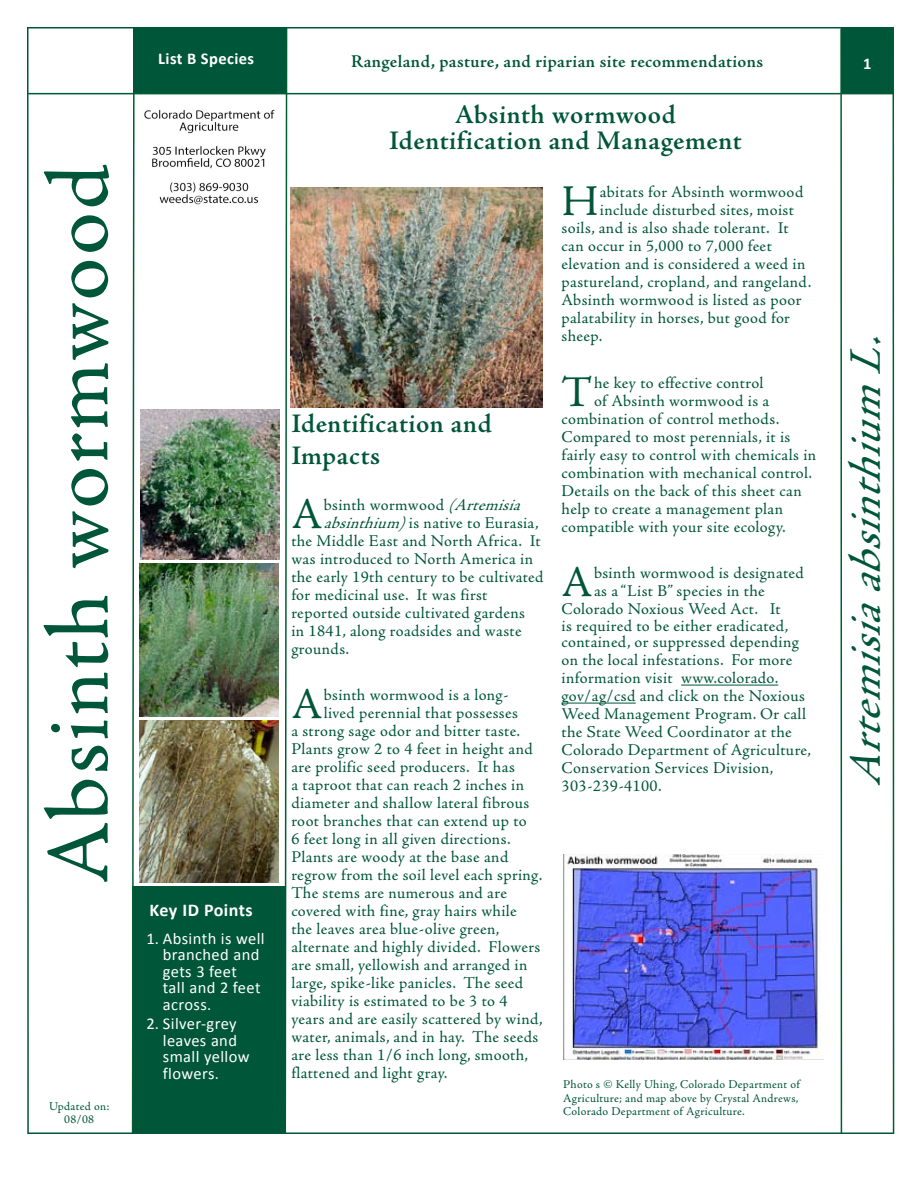
<style>
.page{position:relative;width:918px;height:1188px;background:#fff}
.page>*{position:absolute;margin:0;border:0;box-sizing:border-box;transform-origin:0 0}
.t1{font:90px "Adobe Jenson Pro";letter-spacing:.02em;color:#005639}
.t2{font:italic 45px "Adobe Jenson Pro";color:#005639}
.t3{font:43.95px "Adobe Jenson Pro";color:#005639}
.t4{font:600 27px/32.4px "Adobe Jenson Pro";letter-spacing:.02em;color:#005639}
.t5{font:600 18px "Adobe Jenson Pro";letter-spacing:.02em;color:#005639}
.t6{font:700 18px "Calibri";letter-spacing:.02em;color:#fff}
.t7{font:16.5px/18px "Adobe Jenson Pro";letter-spacing:.02em;color:#005639}
.t8{font:16.5px/16.5px "Calibri";letter-spacing:.025em;color:#fff}
.t9{font:700 16.5px "Calibri";letter-spacing:.025em;color:#fff}
.t10{font:12px/13.5px "Adobe Jenson Pro";letter-spacing:.02em;color:#005639;text-align:justify}
.t11{font:12px/13.5px "Adobe Jenson Pro";letter-spacing:.025em;color:#005739;text-align:center}
.s1{font-style:italic}
</style>
<div class="page">
<svg style="left:284px;top:28px;width:4px;height:1104px"></svg>
<div style="left:132px;top:886px;width:154px;height:248px;background:#005639"></div>
<svg style="left:131px;top:28px;width:4px;height:1104px"></svg>
<hr style="left:840px;top:28px;width:2px;height:1106px;background:#005d33">
<hr style="left:28px;top:93px;width:865px;height:1px;background:#005d33">
<div style="left:134px;top:27px;width:152px;height:66px;background:#005639"></div>
<div style="left:841px;top:28px;width:52px;height:66px;background:#005639"></div>
<hr style="left:681px;top:685px;width:97px;height:1px;background:#005639">
<hr style="left:562px;top:703px;width:74px;height:1px;background:#005639">
<hr style="left:27px;top:27px;width:867px;height:1px;background:#005639">
<hr style="left:28px;top:1132px;width:866px;height:2px;background:#005639">
<hr style="left:893px;top:28px;width:1px;height:1106px;background:#005d33">
<hr style="left:27px;top:27px;width:2px;height:1107px;background:#005639">
<img style="left:563px;top:855px;width:261px;height:205px">
<img style="left:141px;top:409px;width:138px;height:151px">
<img style="left:291px;top:187px;width:251px;height:220px">
<img style="left:140px;top:564px;width:138px;height:152px">
<img style="left:140px;top:720px;width:139px;height:163px">
<img style="left:144px;top:109px;width:131px;height:96px">
<h1 class="t1" style="left:28px;top:885px;width:722px;rotate:-90deg">Absinth wormwood</h1>
<p class="t11" style="left:49px;top:1099px;width:62px">Updated on:<br>08/08</p>
<p class="t9" style="left:158px;top:48px;width:98px">List B Species</p>
<p class="t5" style="left:351px;top:51px;width:414px">Rangeland, pasture, and riparian site recommendations</p>
<p class="t6" style="left:150px;top:899px;width:104px">Key ID Points</p>
<p class="t8" style="left:163px;top:929px;width:103px;text-indent:-16px">1. Absinth is well branched and gets 3 feet<br>tall and 2 feet across.</p>
<p class="t8" style="left:163px;top:1015px;width:88px;text-indent:-16px">2. Silver-grey leaves and small yellow flowers.</p>
<h3 class="t4" style="left:389px;top:102px;width:354px;line-height:26.2px;text-align:center">Absinth wormwood<br>Identification and Management</h3>
<h3 class="t3" style="left:562px;top:176px;width:39px">H</h3>
<p class="t7" style="left:600px;top:183px;width:205px">abitats for Absinth wormwood</p>
<p class="t7" style="left:600px;top:201px;width:196px">include disturbed sites, moist</p>
<p class="t7" style="left:562px;top:219px;width:228px">soils, and is also shade tolerant. It</p>
<p class="t7" style="left:562px;top:237px;width:212px">can occur in 5,000 to 7,000 feet</p>
<p class="t7" style="left:562px;top:255px;width:245px">elevation and is considered a weed in</p>
<p class="t7" style="left:562px;top:273px;width:251px">pastureland, cropland, and rangeland.</p>
<p class="t7" style="left:562px;top:291px;width:241px">Absinth wormwood is listed as poor</p>
<p class="t7" style="left:562px;top:309px;width:230px">palatability in horses, but good for</p>
<p class="t7" style="left:562px;top:327px;width:42px">sheep.</p>
<h3 class="t3" style="left:562px;top:367px;width:33px">T</h3>
<p class="t7" style="left:594px;top:374px;width:171px">he key to effective control</p>
<p class="t7" style="left:594px;top:392px;width:177px">of Absinth wormwood is a</p>
<p class="t7" style="left:562px;top:410px;width:219px">combination of control methods.</p>
<p class="t7" style="left:562px;top:428px;width:230px">Compared to most perennials, it is</p>
<p class="t7" style="left:562px;top:446px;width:256px">fairly easy to control with chemicals in</p>
<p class="t7" style="left:562px;top:464px;width:252px">combination with mechanical control.</p>
<p class="t7" style="left:562px;top:482px;width:242px">Details on the back of this sheet can</p>
<p class="t7" style="left:562px;top:500px;width:223px">help to create a management plan</p>
<p class="t7" style="left:562px;top:518px;width:226px">compatible with your site ecology.</p>
<h3 class="t3" style="left:562px;top:558px;width:33px">A</h3>
<p class="t7" style="left:594px;top:565px;width:211px">bsinth wormwood is designated</p>
<h3 class="t4" style="left:291px;top:408px;width:202px">Identification and<br>Impacts</h3>
<h3 class="t3" style="left:291px;top:489px;width:33px">A</h3>
<p class="t7" style="left:324px;top:496px;width:204px">bsinth wormwood <span class="s1">(Artemisia</span></p>
<p class="t7" style="left:324px;top:514px;width:217px"><span class="s1">absinthium)</span>is native to Eurasia,</p>
<p class="t7" style="left:291px;top:532px;width:251px">the Middle East and North Africa. It</p>
<p class="t7" style="left:291px;top:550px;width:243px">was introduced to North America in</p>
<p class="t7" style="left:291px;top:568px;width:254px">the early 19th century to be cultivated</p>
<p class="t7" style="left:291px;top:586px;width:198px">for medicinal use. It was first</p>
<p class="t7" style="left:291px;top:604px;width:235px">reported outside cultivated gardens</p>
<p class="t7" style="left:291px;top:622px;width:232px">in 1841, along roadsides and waste</p>
<p class="t7" style="left:291px;top:640px;width:59px">grounds.</p>
<h3 class="t3" style="left:291px;top:680px;width:33px">A</h3>
<p class="t7" style="left:324px;top:687px;width:186px">bsinth wormwood is a long-</p>
<p class="t7" style="left:594px;top:583px;width:172px">as a “List B” species in the</p>
<p class="t7" style="left:562px;top:601px;width:221px">Colorado Noxious Weed Act. It</p>
<p class="t7" style="left:562px;top:618px;width:239px;line-height:16.5px">is required to be either eradicated, contained, or suppressed depending</p>
<p class="t7" style="left:562px;top:652px;width:251px">on the local infestations. For more information visit www.colorado. gov/ag/csd and click on the Noxious<br>Weed Management Program. Or call the State Weed Coordinator at the<br>Colorado Department of Agriculture,<br>Conservation Services Division,<br>303-239-4100.</p>
<p class="t7" style="left:324px;top:705px;width:196px">lived perennial that possesses</p>
<p class="t7" style="left:291px;top:723px;width:230px">a strong sage odor and bitter taste.</p>
<p class="t7" style="left:291px;top:741px;width:243px">Plants grow 2 to 4 feet in height and</p>
<p class="t7" style="left:291px;top:759px;width:225px">are prolific seed producers. It has</p>
<p class="t7" style="left:291px;top:777px;width:234px">a taproot that can reach 2 inches in</p>
<p class="t7" style="left:291px;top:795px;width:239px">diameter and shallow lateral fibrous</p>
<p class="t7" style="left:291px;top:813px;width:237px">root branches that can extend up to</p>
<p class="t7" style="left:291px;top:831px;width:221px">6 feet long in all given directions.</p>
<p class="t7" style="left:291px;top:849px;width:218px">Plants are woody at the base and</p>
<p class="t7" style="left:291px;top:867px;width:252px">regrow from the soil level each spring.</p>
<p class="t7" style="left:291px;top:885px;width:217px">The stems are numerous and are</p>
<p class="t7" style="left:291px;top:903px;width:227px">covered with fine, gray hairs while</p>
<p class="t7" style="left:291px;top:921px;width:210px">the leaves area blue-olive green,</p>
<p class="t7" style="left:291px;top:939px;width:250px">alternate and highly divided. Flowers</p>
<p class="t7" style="left:291px;top:957px;width:238px">are small, yellowish and arranged in</p>
<p class="t7" style="left:291px;top:975px;width:233px">large, spike-like panicles. The seed</p>
<p class="t7" style="left:291px;top:993px;width:218px">viability is estimated to be 3 to 4</p>
<p class="t7" style="left:291px;top:1011px;width:253px">years and are easily scattered by wind,</p>
<p class="t7" style="left:291px;top:1029px;width:248px">water, animals, and in hay. The seeds</p>
<p class="t7" style="left:291px;top:1047px;width:238px">are less than 1/6 inch long, smooth,</p>
<p class="t7" style="left:291px;top:1065px;width:157px">flattened and light gray.</p>
<p class="t10" style="left:563px;top:1078px;width:238px">Photo s © Kelly Uhing, Colorado Department of Agriculture; and map above by Crystal Andrews, Colorado Department of Agriculture.</p>
<h2 class="t2" style="left:840px;top:787px;width:475px;rotate:-90deg">ArtemisiaabsinthiumL.</h2>
</div>
